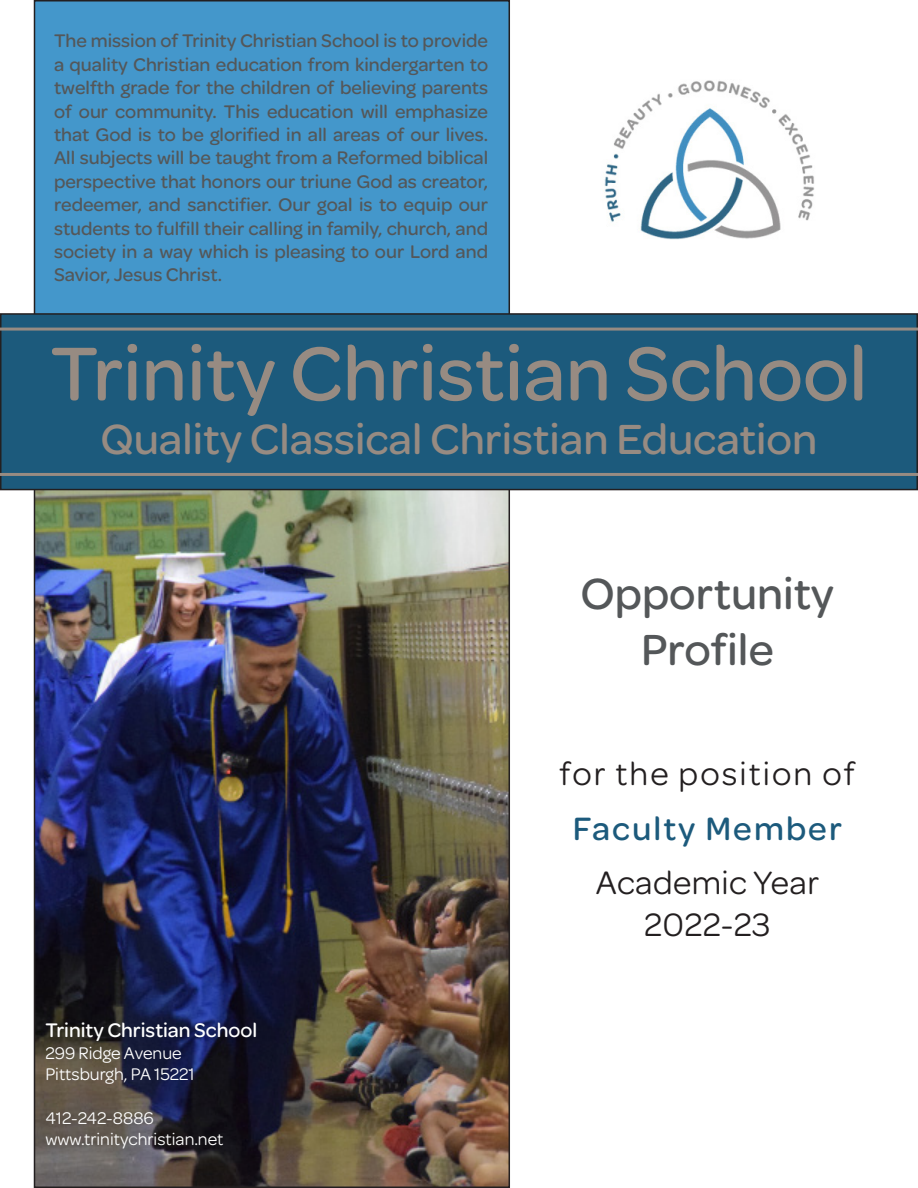
<style>
.page{position:relative;width:918px;height:1188px;background:#fff}
.page>*{position:absolute;margin:0;border:0;box-sizing:border-box;transform-origin:0 0}
.t1{font:500 81px "Omnes";color:#978b82}
.t2{font:500 46.5px "Omnes";color:#545759}
.t3{font:500 45px "Omnes";color:#978b82}
.t4{font:34.5px "Omnes";letter-spacing:.01em;color:#231f20}
.t5{font:34.5px "Omnes";letter-spacing:.06em;color:#231f20}
.t6{font:500 34.5px "Omnes";letter-spacing:.06em;color:#1c5a7c}
.t7{font:500 21px "Omnes";color:#fff}
.t8{font:500 19.5px/23.4px "Omnes";color:#545759;text-align:justify}
.t9{font:18px "Omnes";color:#fff}
</style>
<div class="page">
<div style="left:34px;top:1px;width:475px;height:1186px;background:#4497cb"></div>
<img style="left:37px;top:491px;width:470px;height:694px">
<div style="left:1px;top:314px;width:916px;height:176px;background:#1c5a7c"></div>
<div style="left:0;top:313px;width:918px;height:177px;border:2px solid #231f20"></div>
<svg style="left:0;top:328px;width:918px;height:148px"></svg>
<img style="left:604px;top:80px;width:211px;height:160px">
<p class="t8" style="left:54px;top:28px;width:436px">The mission of Trinity Christian School is to provide a quality Christian education from kindergarten to twelfth grade for the children of believing parents of our community. This education will emphasize that God is to be glorified in all areas of our lives.<br>All subjects will be taught from a Reformed biblical perspective that honors our triune God as creator, redeemer, and sanctifier. Our goal is to equip our students to fulfill their calling in family, church, and society in a way which is pleasing to our Lord and Savior, Jesus Christ.</p>
<p class="t1" style="left:50px;top:317px;width:819px">Trinity Christian School</p>
<p class="t3" style="left:101px;top:408px;width:718px">Quality Classical Christian Education</p>
<p class="t2" style="left:581px;top:561px;width:255px">Opportunity</p>
<p class="t2" style="left:641px;top:617px;width:134px">Profile</p>
<p class="t7" style="left:45px;top:1016px;width:213px">Trinity Christian School</p>
<p class="t9" style="left:45px;top:1041px;width:138px">299 Ridge Avenue</p>
<p class="t9" style="left:45px;top:1062px;width:151px">Pittsburgh, PA 15221</p>
<p class="t9" style="left:45px;top:1105px;width:110px">412-242-8886</p>
<p class="t9" style="left:45px;top:1127px;width:180px">www.trinitychristian.net</p>
<p class="t5" style="left:560px;top:750px;width:297px">for the position of</p>
<p class="t6" style="left:573px;top:804px;width:270px">Faculty Member</p>
<p class="t4" style="left:596px;top:860px;width:225px">Academic Year</p>
<p class="t4" style="left:644px;top:901px;width:128px">2022-23</p>
</div>
